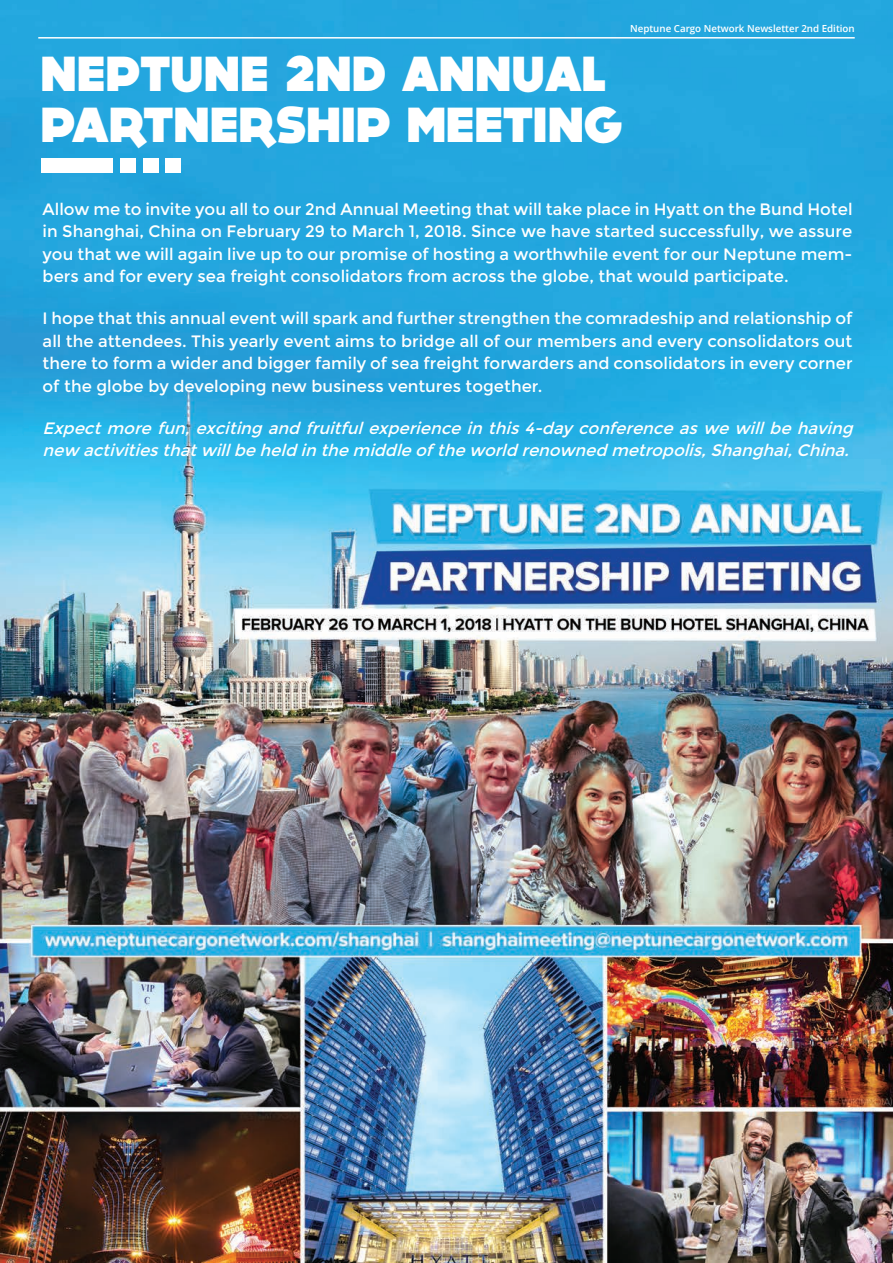
<style>
.page{position:relative;width:893px;height:1263px;background:#fff}
.page>*{position:absolute;margin:0;border:0;box-sizing:border-box;transform-origin:0 0}
.t1{font:800 49.5px/51px "DOCK11";color:#fff}
.t2{font:16.5px/22.5px "Montserrat";color:#fff;text-align:justify}
.t3{font:italic 16.5px/22.5px "Montserrat";color:#fff}
.t4{font:600 9.75px "Open Sans";color:#fff}
</style>
<div class="page">
<img style="left:0;top:0;width:893px;height:1263px">
<hr style="left:38px;top:37px;width:817px;height:2px;background:#fff">
<div style="left:41px;top:158px;width:71px;height:15px;background:#fff"></div>
<div style="left:120px;top:158px;width:15px;height:15px;background:#fff"></div>
<div style="left:143px;top:158px;width:15px;height:15px;background:#fff"></div>
<div style="left:166px;top:158px;width:15px;height:15px;background:#fff"></div>
<h1 class="t1" style="left:40px;top:49px;width:583px">NEPTUNE 2ND ANNUAL<br>PARTNERSHIP MEETING</h1>
<p class="t4" style="left:630px;top:22px;width:226px">Neptune Cargo Network Newsletter 2nd Edition</p>
<p class="t2" style="left:43px;top:198px;width:811px">Allow me to invite you all to our 2nd Annual Meeting that will take place in Hyatt on the Bund Hotel in Shanghai, China on February 29 to March 1, 2018. Since we have started successfully, we assure you that we will again live up to our promise of hosting a worthwhile event for our Neptune mem&shy;bers and for every sea freight consolidators from across the globe, that would participate.</p>
<p class="t2" style="left:43px;top:307px;width:812px">I hope that this annual event will spark and further strengthen the comradeship and relationship of all the attendees. This yearly event aims to bridge all of our members and every consolidators out there to form a wider and bigger family of sea freight forwarders and consolidators in every corner of the globe by developing new business ventures together.</p>
<p class="t3" style="left:43px;top:417px;width:816px">Expectmore fun,exciting and fruitfulexperience in this4-dayconference aswe willbe having new activitiesthatwillbe held in the middle ofthe world renowned metropolis,Shanghai,China.</p>
</div>
